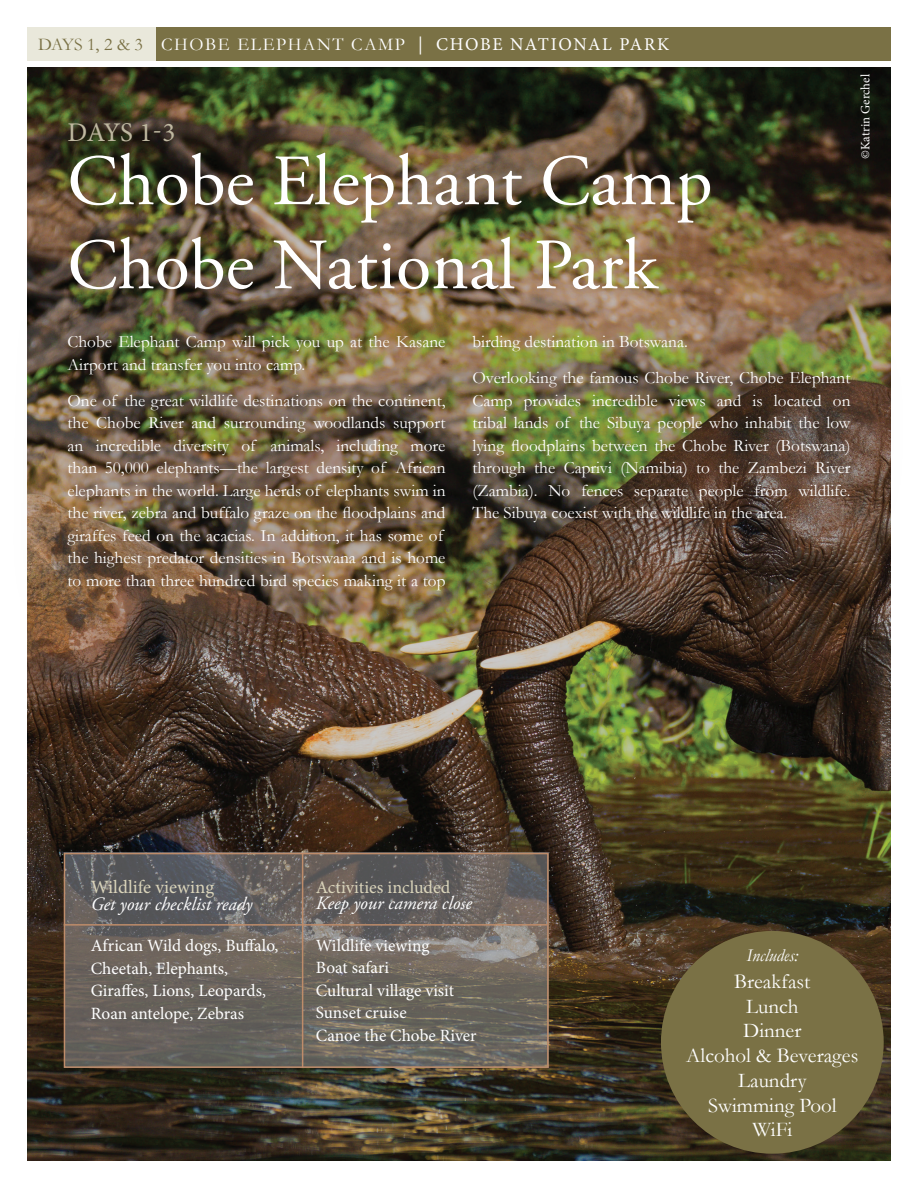
<style>
.page{position:relative;width:918px;height:1188px;background:#fff}
.page>*{position:absolute;margin:0;border:0;box-sizing:border-box;transform-origin:0 0}
.t1{font:72px/84px "Adobe Garamond Pro";color:#fff}
.t2{font:27px "Minion Pro";color:#bfb8a1}
.body{font:21px "Garamond";color:#fff}
.t3{font:italic 18.75px "Adobe Garamond Pro";color:#fff}
.body-2{font:18.75px "Minion Pro";color:#dad4ba}
.t4{font:18px "Minion Pro";letter-spacing:.09em;color:#fff}
.t5{font:18px "Minion Pro";color:#dad4ba}
.body-3{font:italic 18px "Garamond";color:#fff}
.body-4{font:17.25px/22.5px "Garamond";color:#fff}
.body-5{font:17.25px/22.5px "Minion Pro";color:#fff}
.Flight_info{font:12.75px "Minion Pro";letter-spacing:-.005em;color:#fff}
.s1{font-family:"Garamond";color:#7a7145}
.s2{font-family:"Garamond"}
</style>
<div class="page">
<img style="left:27px;top:68px;width:864px;height:1093px">
<img style="left:27px;top:281px;width:864px;height:364px">
<svg style="left:67px;top:856px;width:479px;height:209px"></svg>
<div style="left:64px;top:853px;width:485px;height:215px;border:2px solid #be8c6a"></div>
<hr style="left:64px;top:924px;width:483px;height:2px;background:#be8c6a">
<hr style="left:302px;top:853px;width:1px;height:215px;background:#be8c6a">
<div style="left:661px;top:931px;width:223px;height:223px;background:#7a7145;border-radius:50%"></div>
<div style="left:27px;top:27px;width:864px;height:34px;background:#7a7145"></div>
<div style="left:27px;top:27px;width:129px;height:34px;background:#e9e8db"></div>
<p class="t4" style="left:38px;top:33px;width:632px"><span class="s1">DAYS 1, 2 &amp; 3</span> <span class="s2">CHOBE ELEPHANT CAMP</span> | CHOBE NATIONAL PARK</p>
<p class="t2" style="left:68px;top:114px;width:109px">DAYS 1-3</p>
<p class="t1" style="left:68px;top:142px;width:647px">Chobe Elephant Camp<br>Chobe National Park</p>
<p class="Flight_info" style="left:857px;top:159px;width:86px;rotate:-90deg">©Katrin Gerchel</p>
<p class="body-4" style="left:68px;top:330px;width:379px">Chobe Elephant Camp will pick you up at the Kasane<br>Airport and transfer you into camp.</p>
<p class="body-4" style="left:68px;top:389px;width:380px">One of the great wildlife destinations on the continent, the Chobe River and surrounding woodlands support an incredible diversity of animals, including more than 50,000 elephants—the largest density of African elephants in the world. Large herds of elephants swim in the river, zebra and buffalo graze on the floodplains and giraffes feed on the acacias. In addition, it has some of the highest predator densities in Botswana and is home to more than three hundred bird species making it a top</p>
<p class="body-4" style="left:472px;top:330px;width:217px">birding destination in Botswana.</p>
<p class="body-4" style="left:472px;top:366px;width:380px;text-align:justify">Overlooking the famous Chobe River, Chobe Elephant Camp provides incredible views and is located on tribal lands of the Sibuya people who inhabit the low lying floodplains between the Chobe River (Botswana) through the Caprivi (Namibia) to the Zambezi River (Zambia). No fences separate people from wildlife.<br>The Sibuya coexist with the wildlife in the area.</p>
<p class="body-2" style="left:91px;top:875px;width:125px">Wildlife viewing</p>
<p class="t3" style="left:91px;top:893px;width:163px">Get your checklist ready</p>
<p class="body-5" style="left:91px;top:935px;width:189px">African Wild dogs, Buffalo,<br>Cheetah, Elephants,<br>Giraffes, Lions, Leopards,<br>Roan antelope, Zebras</p>
<p class="t5" style="left:316px;top:875px;width:136px">Activities included</p>
<p class="t3" style="left:316px;top:892px;width:158px">Keep your camera close</p>
<p class="body-5" style="left:316px;top:934px;width:115px">Wildlife viewing</p>
<p class="body-5" style="left:316px;top:956px;width:75px">Boat safari</p>
<p class="body-5" style="left:316px;top:979px;width:140px">Cultural village visit</p>
<p class="body-5" style="left:316px;top:1001px;width:92px">Sunset cruise</p>
<p class="body-5" style="left:316px;top:1024px;width:162px">Canoe the Chobe River</p>
<p class="body-3" style="left:746px;top:943px;width:53px">Includes:</p>
<p class="body" style="left:734px;top:967px;width:78px">Breakfast</p>
<p class="body" style="left:746px;top:992px;width:54px">Lunch</p>
<p class="body" style="left:743px;top:1017px;width:60px">Dinner</p>
<p class="body" style="left:686px;top:1041px;width:174px">Alcohol &amp; Beverages</p>
<p class="body" style="left:738px;top:1066px;width:70px">Laundry</p>
<p class="body" style="left:708px;top:1091px;width:130px">Swimming Pool</p>
<p class="body" style="left:752px;top:1116px;width:42px">WiFi</p>
</div>
